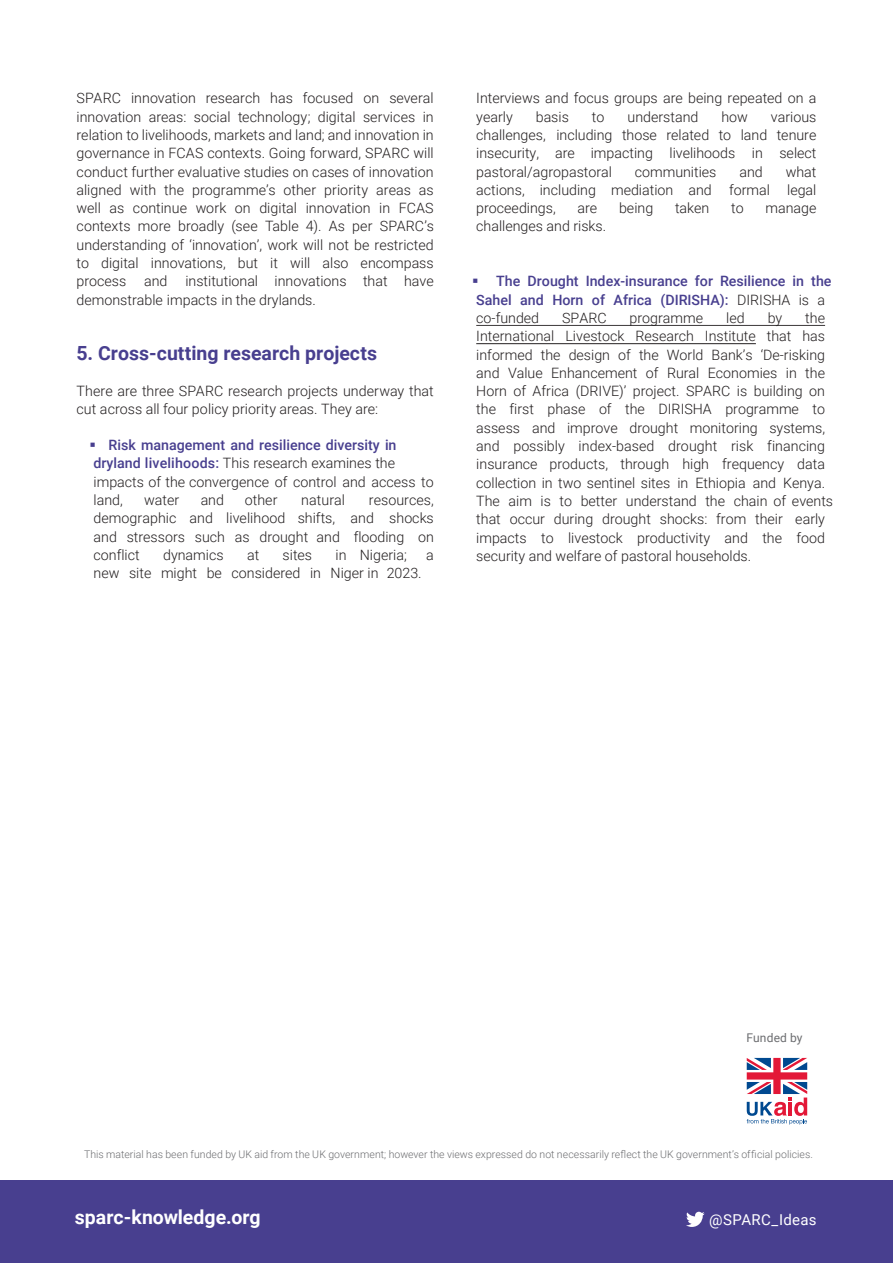
<style>
.page{position:relative;width:893px;height:1263px;background:#fff}
.page>*{position:absolute;margin:0;border:0;box-sizing:border-box;transform-origin:0 0}
.Body_copy{font:700 19.5px "Roboto";color:#483f8f}
.t1{font:700 19.5px "Roboto";color:#fff}
.t2{font:15px "Roboto";letter-spacing:.02em;color:#fff}
.Body_copy-2{font:300 14.25px/18.3px "Roboto";color:#231f20}
.t3{font:500 14.25px/18.3px "Roboto";color:#483f8f}
.t4{font:12px "Roboto";letter-spacing:.015em;color:#6c6d70}
.t5{font:300 10.5px "Roboto";letter-spacing:.005em;color:#6c6d70}
.s1{font-weight:500;color:#483f8f}
.s2{font-weight:300;color:#231f20}
</style>
<div class="page">
<div style="left:0;top:1180px;width:893px;height:83px;background:#483f8f"></div>
<svg style="left:747px;top:1058px;width:60px;height:66px"></svg>
<svg style="left:686px;top:1212px;width:19px;height:15px"></svg>
<hr style="left:476px;top:325px;width:349px;height:1px;background:#231f20">
<hr style="left:476px;top:343px;width:280px;height:1px;background:#231f20">
<p class="Body_copy-2" style="left:77px;top:89px;width:359px;text-align:justify">SPARC innovation research has focused on several innovation areas: social technology; digital services in relation to livelihoods, markets and land; and innovation in governance in FCAS contexts. Going forward, SPARC will conduct further evaluative studies on cases of innovation aligned with the programme’s other priority areas as well as continue work on digital innovation in FCAS contexts more broadly (see Table 4). As per SPARC’s understanding of ‘innovation’, work will not be restricted to digital innovations, but it will also encompass process</p>
<p class="Body_copy-2" style="left:77px;top:272px;width:359px;text-indent:68px">and institutional innovations that have demonstrable impacts in the drylands.</p>
<p class="Body_copy" style="left:77px;top:339px;width:302px">5. Cross-cutting research projects</p>
<p class="Body_copy-2" style="left:77px;top:381px;width:359px">There are three SPARC research projects underway that cut across all four policy priority areas. They are:</p>
<p class="Body_copy-2" style="left:94px;top:435px;width:342px;text-indent:15px"><span class="s1">Risk management and resilience diversity in dryland livelihoods:</span> This research examines the impacts of the convergence of control and access to land,</p>
<p class="Body_copy-2" style="left:144px;top:490px;width:37px">water</p>
<p class="Body_copy-2" style="left:201px;top:490px;width:25px">and</p>
<p class="Body_copy-2" style="left:245px;top:490px;width:34px">other</p>
<p class="Body_copy-2" style="left:301px;top:490px;width:45px">natural</p>
<p class="Body_copy-2" style="left:94px;top:490px;width:342px;text-align:justify;text-indent:275px">resources, demographic and livelihood shifts, and shocks and stressors such as drought and flooding on conflict</p>
<p class="Body_copy-2" style="left:163px;top:545px;width:62px">dynamics</p>
<p class="Body_copy-2" style="left:247px;top:545px;width:14px">at</p>
<p class="Body_copy-2" style="left:283px;top:545px;width:31px">sites</p>
<p class="Body_copy-2" style="left:336px;top:545px;width:73px">in Nigeria;</p>
<p class="Body_copy-2" style="left:426px;top:545px;width:9px">a</p>
<p class="Body_copy-2" style="left:94px;top:563px;width:330px">new site might be considered in Niger in 2023.</p>
<p class="Body_copy-2" style="left:476px;top:89px;width:342px">Interviews and focus groups are being repeated on a yearly</p>
<p class="Body_copy-2" style="left:536px;top:107px;width:35px">basis</p>
<p class="Body_copy-2" style="left:592px;top:107px;width:14px">to</p>
<p class="Body_copy-2" style="left:627px;top:107px;width:72px">understand</p>
<p class="Body_copy-2" style="left:721px;top:107px;width:28px">how</p>
<p class="Body_copy-2" style="left:476px;top:107px;width:342px;text-align:justify;text-indent:295px">various challenges, including those related to land tenure insecurity, are impacting livelihoods in select pastoral/agropastoral</p>
<p class="Body_copy-2" style="left:476px;top:162px;width:342px;text-align:justify;text-indent:309px">what actions, including mediation and formal legal proceedings,</p>
<p class="Body_copy-2" style="left:635px;top:162px;width:83px">communities</p>
<p class="Body_copy-2" style="left:739px;top:162px;width:25px">and</p>
<p class="Body_copy-2" style="left:577px;top:198px;width:21px">are</p>
<p class="Body_copy-2" style="left:619px;top:198px;width:36px">being</p>
<p class="Body_copy-2" style="left:675px;top:198px;width:36px">taken</p>
<p class="Body_copy-2" style="left:731px;top:198px;width:14px">to</p>
<p class="Body_copy-2" style="left:765px;top:198px;width:53px">manage</p>
<p class="Body_copy-2" style="left:476px;top:217px;width:131px">challenges and risks.</p>
<p class="t3" style="left:476px;top:272px;width:357px;text-indent:20px">The Drought Index-insurance for Resilience in the<br>Sahel and Horn of Africa (DIRISHA): <span class="s2">DIRISHA is a co-funded</span></p>
<p class="Body_copy-2" style="left:476px;top:308px;width:358px;text-indent:329px">the International Livestock Research Institute that has informed the design of the World Bank’s ‘De-risking and Value Enhancement of Rural Economies in the Horn of Africa (DRIVE)’ project. SPARC is building on the first phase of the DIRISHA programme to assess and improve drought monitoring systems, and possibly index-based drought risk financing insurance products, through high frequency data collection in two sentinel sites in Ethiopia and Kenya.<br>The aim is to better understand the chain of events that occur during drought shocks: from their early impacts to livestock productivity and the food security and welfare of pastoral households.</p>
<p class="Body_copy-2" style="left:562px;top:308px;width:46px">SPARC</p>
<p class="Body_copy-2" style="left:630px;top:308px;width:75px">programme</p>
<p class="Body_copy-2" style="left:726px;top:308px;width:20px">led</p>
<p class="Body_copy-2" style="left:768px;top:308px;width:16px">by</p>
<p class="t4" style="left:746px;top:1030px;width:58px">Funded by</p>
<p class="t5" style="left:84px;top:1147px;width:730px">This material has been funded by UK aid from the UK government; however the views expressed do not necessarily reflect the UK government’s official policies.</p>
<h1 class="t1" style="left:75px;top:1203px;width:187px">sparc-knowledge.org</h1>
<p class="t2" style="left:709px;top:1209px;width:109px">@SPARC_Ideas</p>
</div>
